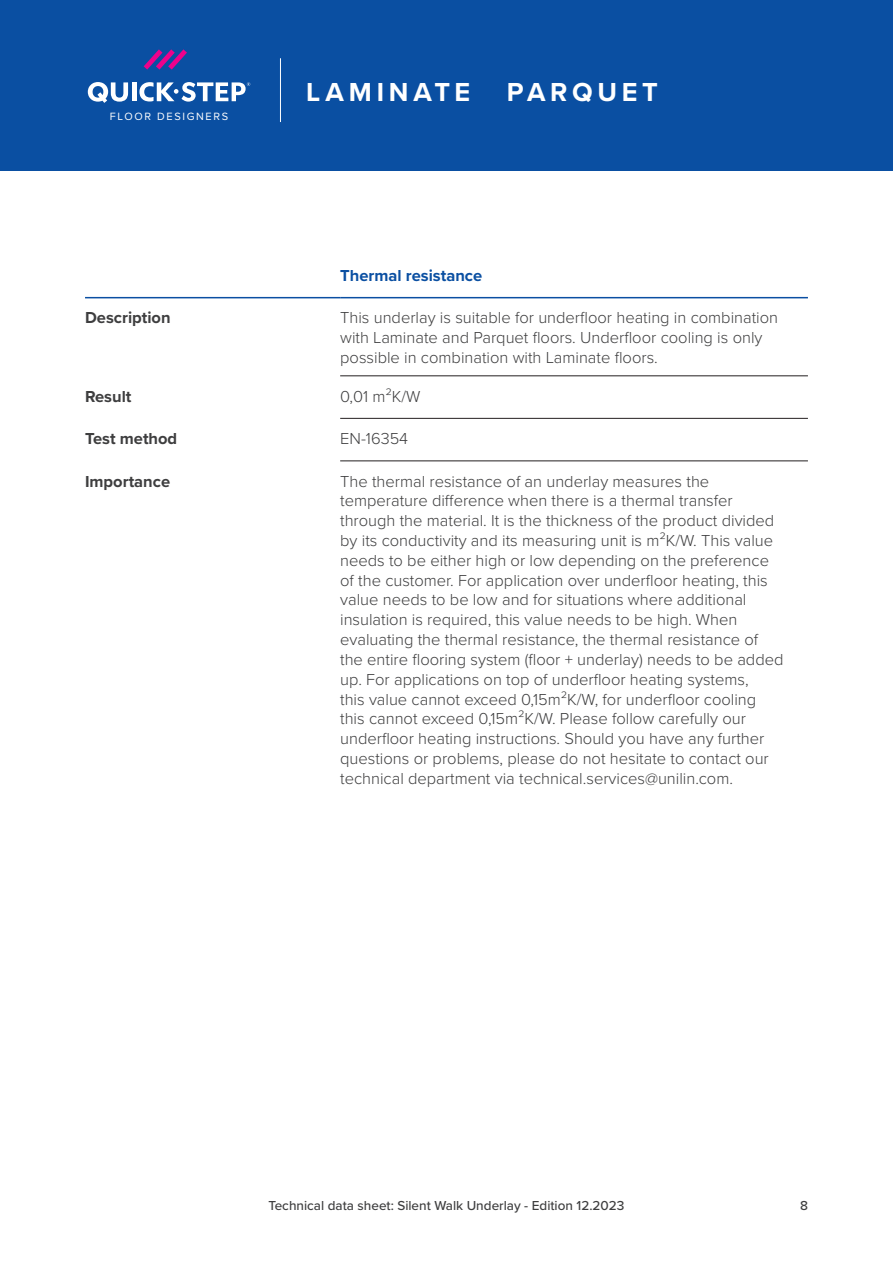
<style>
.page{position:relative;width:893px;height:1263px;background:#fff}
.page>*{position:absolute;margin:0;border:0;box-sizing:border-box;transform-origin:0 0}
.Range{font:700 27px "Proxima Nova";letter-spacing:.175em;color:#fff}
.BodyText{font:300 16.5px/19.8px "Proxima Nova";color:#3e3e3f}
.Column-First{font:700 16.5px "Proxima Nova";color:#3e3e3f}
.Row-Header{font:700 16.5px "Proxima Nova";color:#0a4fa2}
.t1{font:500 13.5px "Proxima Nova";color:#3e3e3f}
.FloorDesigners{font:10.95px "Proxima Nova";letter-spacing:.15em;color:#fff}
</style>
<div class="page">
<div style="left:0;top:0;width:893px;height:170px;background:#0a4fa2"></div>
<hr style="left:280px;top:58px;width:1px;height:64px;background:#fff">
<svg style="left:144px;top:49px;width:43px;height:21px"></svg>
<svg style="left:88px;top:82px;width:40px;height:21px"></svg>
<hr style="left:132px;top:82px;width:4px;height:19px;background:#fff">
<svg style="left:139px;top:82px;width:111px;height:20px"></svg>
<hr style="left:340px;top:376px;width:468px;height:1px;background:#231f20">
<hr style="left:340px;top:418px;width:468px;height:1px;background:#231f20">
<hr style="left:340px;top:461px;width:468px;height:1px;background:#231f20">
<hr style="left:340px;top:297px;width:468px;height:1px;background:#0a4fa2">
<hr style="left:85px;top:297px;width:255px;height:1px;background:#0a4fa2">
<p class="FloorDesigners" style="left:110px;top:108px;width:120px">FLOOR DESIGNERS</p>
<p class="Range" style="left:306px;top:72px;width:166px">LAMINATE</p>
<p class="Range" style="left:507px;top:72px;width:153px">PARQUET</p>
<p class="Row-Header" style="left:340px;top:263px;width:144px">Thermal resistance</p>
<p class="Column-First" style="left:85px;top:306px;width:87px">Description</p>
<p class="BodyText" style="left:340px;top:307px;width:439px">This underlay is suitable for underfloor heating in combination with Laminate and Parquet floors. Underfloor cooling is only possible in combination with Laminate floors.</p>
<p class="Column-First" style="left:85px;top:384px;width:48px">Result</p>
<p class="BodyText" style="left:340px;top:385px;width:82px">0,01 m²K/W</p>
<p class="Column-First" style="left:85px;top:426px;width:94px">Test method</p>
<p class="BodyText" style="left:340px;top:428px;width:70px">EN-16354</p>
<p class="Column-First" style="left:85px;top:469px;width:87px">Importance</p>
<p class="BodyText" style="left:340px;top:470px;width:445px">The thermal resistance of an underlay measures the temperature difference when there is a thermal transfer through the material. It is the thickness of the product divided by its conductivity and its measuring unit is m²K/W. This value needs to be either high or low depending on the preference of the customer. For application over underfloor heating, this value needs to be low and for situations where additional insulation is required, this value needs to be high. When evaluating the thermal resistance, the thermal resistance of the entire flooring system (floor + underlay) needs to be added up. For applications on top of underfloor heating systems,<br>this value cannot exceed 0,15m²K/W, for underfloor cooling this cannot exceed 0,15m²K/W. Please follow carefully our underfloor heating instructions. Should you have any further questions or problems, please do not hesitate to contact our technical department via technical.services@unilin.com.</p>
<p class="t1" style="left:268px;top:1195px;width:357px">Technical data sheet: Silent Walk Underlay - Edition 12.2023</p>
<p class="t1" style="left:800px;top:1195px;width:9px">8</p>
</div>
